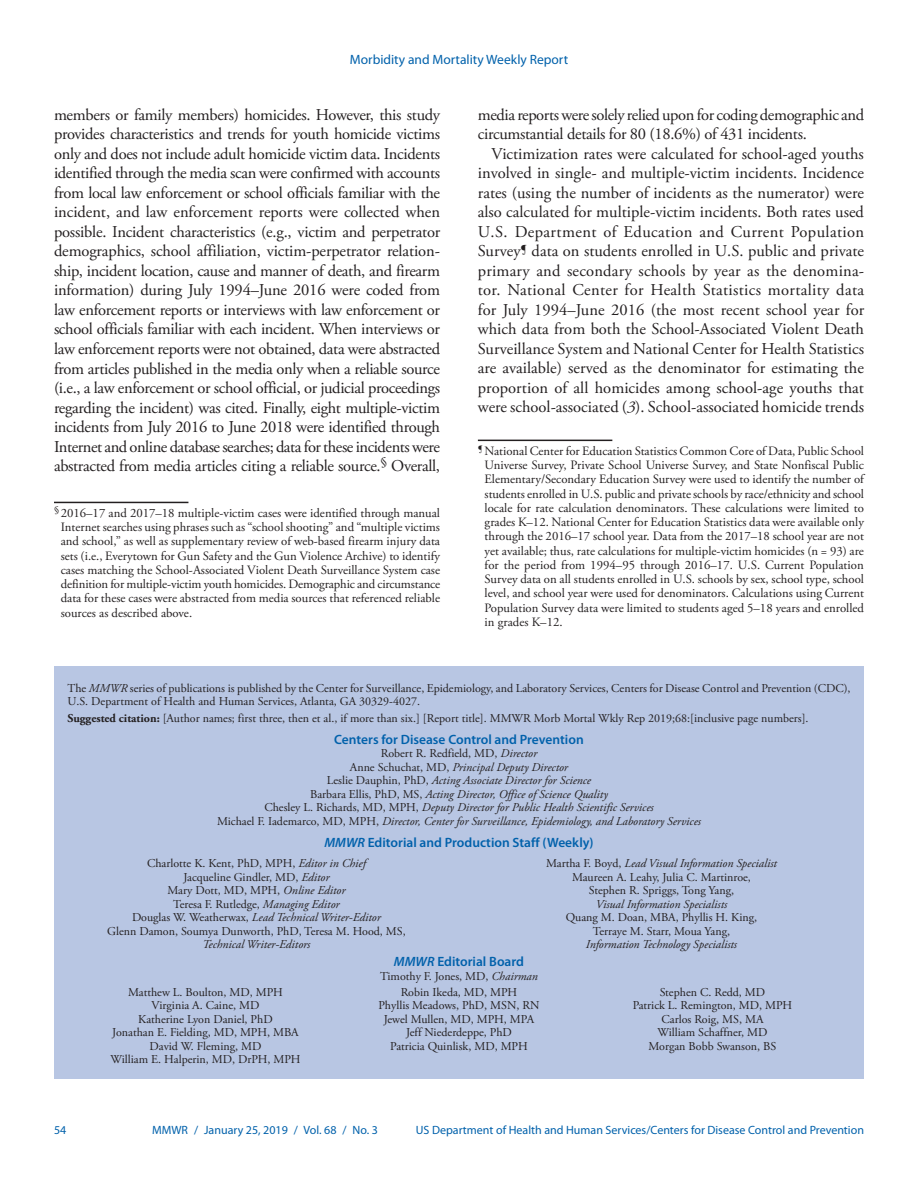
<style>
.page{position:relative;width:918px;height:1188px;background:#fff}
.page>*{position:absolute;margin:0;border:0;box-sizing:border-box;transform-origin:0 0}
.Paragraph{font:16.5px/19.5px "Adobe Garamond Pro";letter-spacing:-.02em;color:#231f20;text-align:justify}
.t1{font:600 13.5px "Myriad Pro";color:#0161ab}
.t2{font:13.5px "Myriad Pro";color:#0161ab}
.Footnote{font:12.75px/14.2px "Adobe Garamond Pro";color:#231f20;text-align:justify}
.t3{font:12px/13.5px "Adobe Garamond Pro";color:#231f20;text-align:center}
.t4{font:italic 12px/13.5px "Adobe Garamond Pro";color:#231f20;text-align:center}
.t5{font:12px "Myriad Pro";color:#0161ab}
.s1{font-style:italic}
.s2{font-weight:700}
.s3{font-style:normal}
</style>
<div class="page">
<div style="left:54px;top:666px;width:810px;height:413px;background:#b8c6e3"></div>
<hr style="left:54px;top:502px;width:134px;height:1px;background:#231f20">
<hr style="left:478px;top:440px;width:134px;height:1px;background:#231f20">
<p class="t2" style="left:350px;top:52px;width:220px">Morbidity and Mortality Weekly Report</p>
<p class="Paragraph" style="left:54px;top:106px;width:388px">members or family members) homicides. However, this study provides characteristics and trends for youth homicide victims only and does not include adult homicide victim data. Incidents identified through the media scan were confirmed with accounts from local law enforcement or school officials familiar with the incident, and law enforcement reports were collected when possible. Incident characteristics (e.g., victim and perpetrator demographics, school affiliation, victim-perpetrator relation&shy;ship, incident location, cause and manner of death, and firearm information) during July 1994–June 2016 were coded from law enforcement reports or interviews with law enforcement or school officials familiar with each incident. When interviews or law enforcement reports were not obtained, data were abstracted from articles published in the media only when a reliable source (i.e., a law enforcement or school official, or judicial proceedings regarding the incident) was cited. Finally, eight multiple-victim incidents from July 2016 to June 2018 were identified through Internet and online database searches; data for these incidents were abstracted from media articles citing a reliable source.<sup>§</sup> Overall,</p>
<p class="Footnote" style="left:61px;top:506px;width:381px;text-indent:-7px"><sup>§</sup> 2016–17 and 2017–18 multiple-victim cases were identified through manual Internet searches using phrases such as “school shooting” and “multiple victims and school,” as well as supplementary review of web-based firearm injury data sets (i.e., Everytown for Gun Safety and the Gun Violence Archive) to identify cases matching the School-Associated Violent Death Surveillance System case definition for multiple-victim youth homicides. Demographic and circumstance data for these cases were abstracted from media sources that referenced reliable sources as described above.</p>
<p class="Paragraph" style="left:478px;top:106px;width:388px">media reports were solely relied upon for coding demographic and circumstantial details for 80 (18.6%) of 431 incidents.</p>
<p class="Paragraph" style="left:478px;top:145px;width:388px;text-indent:13px">Victimization rates were calculated for school-aged youths involved in single- and multiple-victim incidents. Incidence rates (using the number of incidents as the numerator) were also calculated for multiple-victim incidents. Both rates used U.S. Department of Education and Current Population Survey<sup>¶</sup> data on students enrolled in U.S. public and private primary and secondary schools by year as the denomina&shy;tor. National Center for Health Statistics mortality data for July 1994–June 2016 (the most recent school year for which data from both the School-Associated Violent Death Surveillance System and National Center for Health Statistics are available) served as the denominator for estimating the proportion of all homicides among school-age youths that were school-associated (<span class="s1">3</span>). School-associated homicide trends</p>
<p class="Footnote" style="left:485px;top:444px;width:381px;text-indent:-7px"><sup>¶</sup> National Center for Education Statistics Common Core of Data, Public School Universe Survey, Private School Universe Survey, and State Nonfiscal Public Elementary/Secondary Education Survey were used to identify the number of students enrolled in U.S. public and private schools by race/ethnicity and school locale for rate calculation denominators. These calculations were limited to grades K–12. National Center for Education Statistics data were available only through the 2016–17 school year. Data from the 2017–18 school year are not yet available; thus, rate calculations for multiple-victim homicides (n = 93) are for the period from 1994–95 through 2016–17. U.S. Current Population Survey data on all students enrolled in U.S. schools by sex, school type, school level, and school year were used for denominators. Calculations using Current Population Survey data were limited to students aged 5–18 years and enrolled in grades K–12.</p>
<p class="t3" style="left:68px;top:682px;width:785px;text-align:left">The <span class="s1">MMWR</span> series of publications is published by the Center for Surveillance, Epidemiology, and Laboratory Services, Centers for Disease Control and Prevention (CDC),<br>U.S. Department of Health and Human Services, Atlanta, GA 30329-4027.</p>
<p class="t3" style="left:68px;top:712px;width:743px"><span class="s2">Suggested citation:</span> [Author names; first three, then et al., if more than six.] [Report title]. MMWR Morb Mortal Wkly Rep 2019;68:[inclusive page numbers].</p>
<p class="t1" style="left:334px;top:732px;width:251px">Centers for Disease Control and Prevention</p>
<p class="t4" style="left:217px;top:747px;width:485px"><span class="s3">Robert R. Redfield, MD,</span> Director<br><span class="s3">Anne Schuchat, MD,</span> Principal Deputy Director<br><span class="s3">Leslie Dauphin, PhD,</span> Acting Associate Director for Science<br><span class="s3">Barbara Ellis, PhD, MS,</span> Acting Director, Office of Science Quality<br><span class="s3">Chesley L. Richards, MD, MPH,</span> Deputy Director for Public Health Scientific Services<br><span class="s3">Michael F. Iademarco, MD, MPH,</span> Director, Center for Surveillance, Epidemiology, and Laboratory Services</p>
<p class="t1" style="left:324px;top:835px;width:271px"><span class="s1">MMWR</span> Editorial and Production Staff (Weekly)</p>
<p class="t3" style="left:107px;top:857px;width:300px">Charlotte K. Kent, PhD, MPH, <span class="s1">Editor in Chief<br></span>Jacqueline Gindler, MD, <span class="s1">Editor<br></span>Mary Dott, MD, MPH, <span class="s1">Online Editor<br></span>Teresa F. Rutledge, <span class="s1">Managing Editor<br></span>Douglas W. Weatherwax, <span class="s1">Lead Technical Writer-Editor<br></span>Glenn Damon, Soumya Dunworth, PhD, Teresa M. Hood, MS,</p>
<p class="t4" style="left:203px;top:938px;width:109px">Technical Writer-Editors</p>
<p class="t3" style="left:546px;top:857px;width:232px">Martha F. Boyd, <span class="s1">Lead Visual Information Specialist<br></span>Maureen A. Leahy, Julia C. Martinroe,<br>Stephen R. Spriggs, Tong Yang,</p>
<p class="t4" style="left:596px;top:897px;width:133px">Visual Information Specialists</p>
<p class="t3" style="left:566px;top:911px;width:193px">Quang M. Doan, MBA, Phyllis H. King,<br>Terraye M. Starr, Moua Yang,</p>
<p class="t4" style="left:586px;top:938px;width:153px">Information Technology Specialists</p>
<p class="t1" style="left:394px;top:954px;width:132px"><span class="s1">MMWR</span> Editorial Board</p>
<p class="t3" style="left:380px;top:970px;width:159px">Timothy F. Jones, MD, <span class="s1">Chairman</span></p>
<p class="t3" style="left:110px;top:986px;width:192px">Matthew L. Boulton, MD, MPH<br>Virginia A. Caine, MD<br>Katherine Lyon Daniel, PhD<br>Jonathan E. Fielding, MD, MPH, MBA<br>David W. Fleming, MD<br>William E. Halperin, MD, DrPH, MPH</p>
<p class="t3" style="left:378px;top:986px;width:163px">Robin Ikeda, MD, MPH<br>Phyllis Meadows, PhD, MSN, RN<br>Jewel Mullen, MD, MPH, MPA<br>Jeff Niederdeppe, PhD<br>Patricia Quinlisk, MD, MPH</p>
<p class="t3" style="left:633px;top:986px;width:161px">Stephen C. Redd, MD<br>Patrick L. Remington, MD, MPH<br>Carlos Roig, MS, MA<br>William Schaffner, MD<br>Morgan Bobb Swanson, BS</p>
<p class="t5" style="left:54px;top:1123px;width:14px">54</p>
<p class="t5" style="left:152px;top:1123px;width:227px">MMWR / January 25, 2019 / Vol. 68 / No. 3</p>
<p class="t5" style="left:416px;top:1123px;width:450px">US Department of Health and Human Services/Centers for Disease Control and Prevention</p>
</div>
